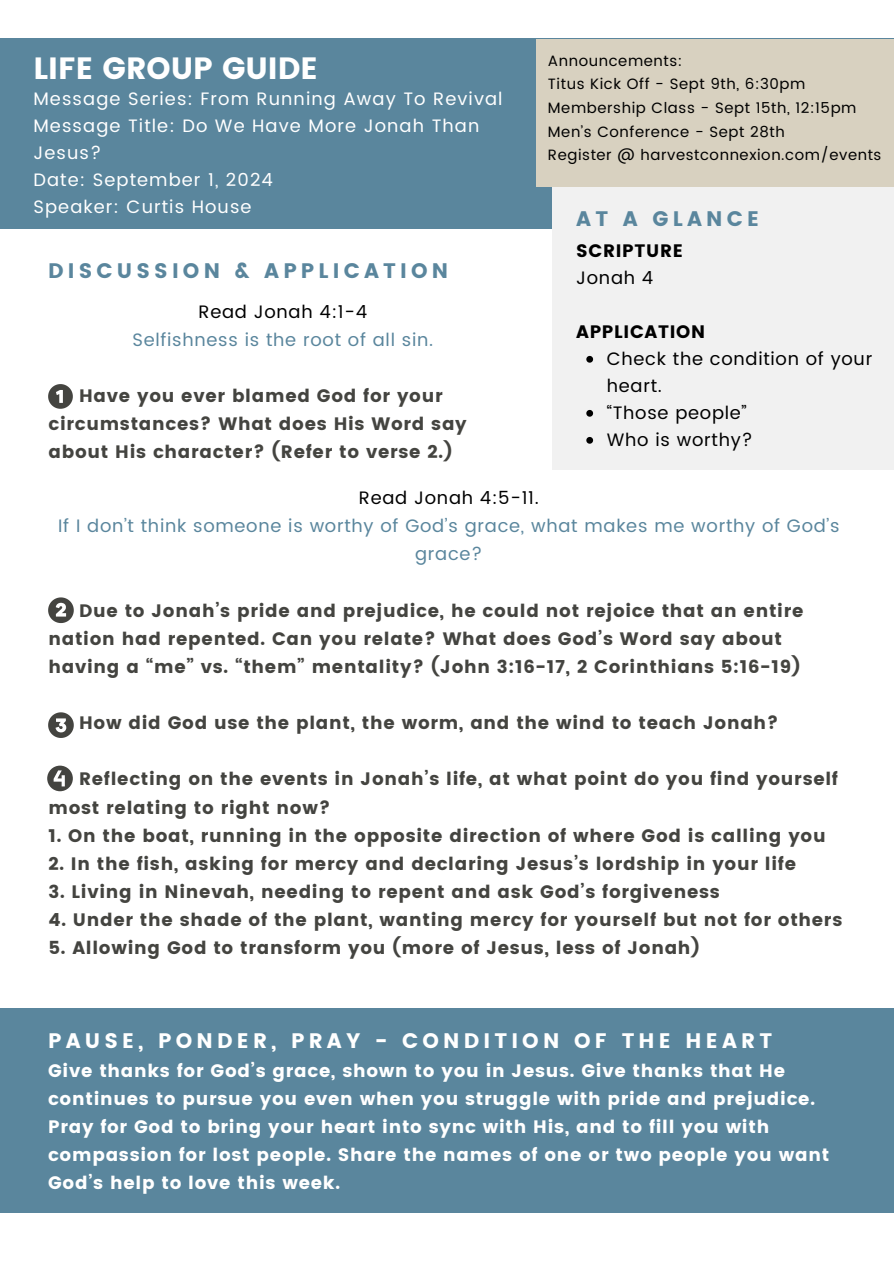
<style>
.page{position:relative;width:894px;height:1264px;background:#fff}
.page>*{position:absolute;margin:0;border:0;box-sizing:border-box;transform-origin:0 0}
.t1{font:30.75px "Poppins";color:#fff}
.t2{font:21px "Poppins";letter-spacing:.2em;color:#fff}
.t3{font:21px "Poppins";letter-spacing:.2em;color:#5a869d}
.t4{font:18px/28.2px "Poppins";letter-spacing:.04em;color:#444440}
.t5{font:18px/28.2px "Poppins";letter-spacing:.04em;color:#fff}
.t6{font:18px/28.2px "Poppins";letter-spacing:.04em;color:#5a869d;text-align:center}
.t7{font:18px/27px "Poppins";letter-spacing:.06em;color:#fff}
.t8{font:18px/27px "Poppins";letter-spacing:.04em;color:#000}
.t9{font:18px/27px "Poppins";letter-spacing:.04em;color:#000}
.t10{font:15px "Poppins";letter-spacing:.04em;color:#000}
.s1{color:#000}
.s2{font-style:inherit}
</style>
<div class="page">
<div style="left:0;top:38px;width:893px;height:191px;background:#5a869d"></div>
<div style="left:552px;top:186px;width:341px;height:284px;background:#f1f1f1"></div>
<svg style="left:48px;top:384px;width:25px;height:25px"></svg>
<svg style="left:48px;top:597px;width:26px;height:26px"></svg>
<svg style="left:48px;top:712px;width:26px;height:26px"></svg>
<svg style="left:586px;top:356px;width:7px;height:6px"></svg>
<svg style="left:586px;top:410px;width:7px;height:6px"></svg>
<svg style="left:586px;top:437px;width:7px;height:6px"></svg>
<div style="left:0;top:1008px;width:893px;height:204px;background:#5a869d"></div>
<svg style="left:47px;top:765px;width:26px;height:26px"></svg>
<div style="left:536px;top:39px;width:357px;height:147px;background:#d8d1c0"></div>
<p class="t1" style="left:33px;top:50px;width:286px">LIFE GROUP GUIDE</p>
<p class="t7" style="left:33px;top:85px;width:470px">Message Series: From Running Away To Revival<br>Message Title: Do We Have More Jonah Than<br>Jesus?<br>Date: September 1, 2024<br>Speaker: Curtis House</p>
<p class="t3" style="left:48px;top:258px;width:401px">DISCUSSION &amp; APPLICATION</p>
<h2 class="t6" style="left:132px;top:297px;width:302px"><span class="s1">Read Jonah 4:1-4<br></span>Selfishness is the root of all sin.</h2>
<h5 class="t4" style="left:48px;top:382px;width:420px;text-indent:31px">Have you ever blamed God for your circumstances? What does His Word say about His character? (Refer to verse 2.)</h5>
<p class="t10" style="left:547px;top:52px;width:136px">Announcements:</p>
<h5 class="t10" style="left:547px;top:75px;width:259px">Titus Kick Off - Sept 9th, 6:30pm</h5>
<h4 class="t10" style="left:547px;top:99px;width:310px">Membership Class - Sept 15th, 12:15pm</h4>
<h4 class="t10" style="left:547px;top:123px;width:238px">Men’s Conference - Sept 28th</h4>
<h4 class="t10" style="left:547px;top:146px;width:335px">Register @ harvestconnexion.com/events</h4>
<h5 class="t3" style="left:576px;top:206px;width:184px">AT A GLANCE</h5>
<p class="t9" style="left:576px;top:237px;width:108px">SCRIPTURE<br><span class="s2">Jonah 4</span></p>
<p class="t9" style="left:576px;top:318px;width:130px">APPLICATION</p>
<p class="t8" style="left:606px;top:345px;width:267px">Check the condition of your heart.</p>
<p class="t8" style="left:606px;top:399px;width:141px">“Those people”</p>
<h1 class="t8" style="left:606px;top:426px;width:147px">Who is worthy?</h1>
<h2 class="t6" style="left:58px;top:483px;width:782px"><span class="s1">Read Jonah 4:5-11.<br></span>If I don’t think someone is worthy of God’s grace, what makes me worthy of God’s grace?</h2>
<h5 class="t4" style="left:48px;top:596px;width:756px;text-indent:31px">Due to Jonah’s pride and prejudice, he could not rejoice that an entire nation had repented. Can you relate? What does God’s Word say about having a “me” vs. “them” mentality? (John 3:16-17, 2 Corinthians 5:16-19)</h5>
<h3 class="t4" style="left:79px;top:708px;width:700px">How did God use the plant, the worm, and the wind to teach Jonah?</h3>
<p class="t4" style="left:48px;top:765px;width:790px;text-indent:31px">Reflecting on the events in Jonah’s life, at what point do you find yourself most relating to right now?</p>
<p class="t4" style="left:48px;top:821px;width:778px">1. On the boat, running in the opposite direction of where God is calling you</p>
<p class="t4" style="left:48px;top:849px;width:748px">2. In the fish, asking for mercy and declaring Jesus’s lordship in your life</p>
<p class="t4" style="left:48px;top:877px;width:672px">3. Living in Ninevah, needing to repent and ask God’s forgiveness</p>
<p class="t4" style="left:48px;top:905px;width:795px">4. Under the shade of the plant, wanting mercy for yourself but not for others</p>
<p class="t4" style="left:48px;top:933px;width:652px">5. Allowing God to transform you (more of Jesus, less of Jonah)</p>
<h4 class="t2" style="left:48px;top:1028px;width:725px">PAUSE, PONDER, PRAY - CONDITION OF THE HEART</h4>
<h4 class="t5" style="left:48px;top:1056px;width:782px">Give thanks for God’s grace, shown to you in Jesus. Give thanks that He continues to pursue you even when you struggle with pride and prejudice.<br>Pray for God to bring your heart into sync with His, and to fill you with compassion for lost people. Share the names of one or two people you want God’s help to love this week.</h4>
</div>
